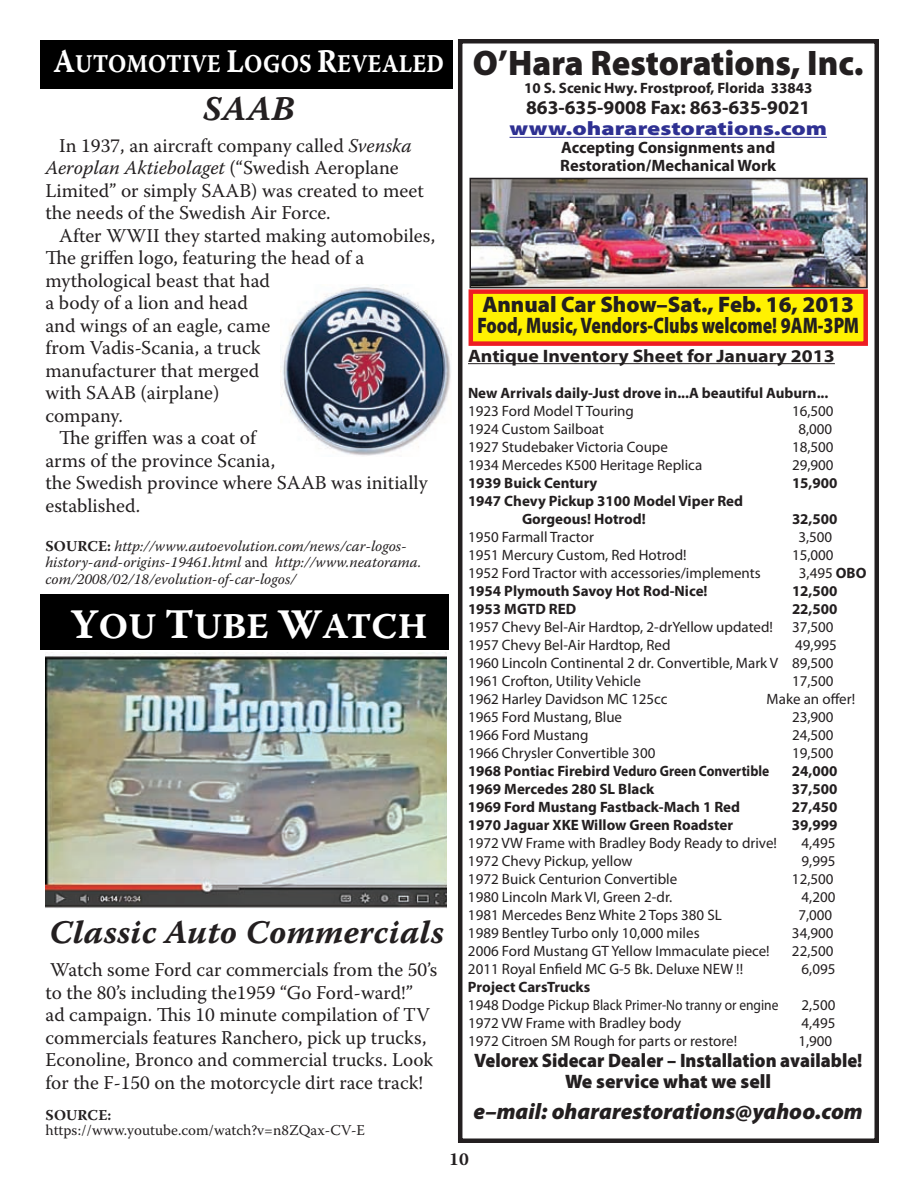
<style>
.page{position:relative;width:918px;height:1188px;background:#fff}
.page>*{position:absolute;margin:0;border:0;box-sizing:border-box;transform-origin:0 0}
.t1{font:36px "Warnock Pro Bold Capt";color:#fff}
.t2{font:900 35.7px "Myriad Pro";color:#231f20}
.t3{font:34.5px "Warnock Pro Bold It Capt";color:#231f20}
.t4{font:33px "Warnock Pro Bold It Capt";color:#231f20}
.t5{font:25.5px "Warnock Pro Bold Capt";letter-spacing:.005em;color:#fff;scale:.88 1}
.t6{font:900 22.5px/21px "Myriad Pro";color:#231f20}
.t7{font:italic 900 22.5px "Myriad Pro";color:#231f20}
.t8{font:19.5px/22.5px "Warnock Pro";color:#231f20}
.t9{font:900 19.5px/21px "Myriad Pro";color:#231f20;text-align:center;scale:.94 1}
.t10{font:700 19.5px "Myriad Pro";color:#231f20}
.t11{font:900 19.5px "Myriad Pro";color:#2e3092;scale:1.25 1}
.t12{font:700 18px "Myriad Pro";color:#231f20;scale:1.1 1}
.t13{font:700 18px "Warnock Pro";color:#231f20}
.t14{font:700 16.5px/18px "Myriad Pro";color:#231f20}
.t15{font:15px/18px "Myriad Pro";color:#231f20}
.t16{font:700 15px/18px "Myriad Pro";color:#231f20}
.t17{font:italic 15px/16.5px "Warnock Pro";color:#231f20}
.t18{font:15px "Warnock Pro";color:#231f20}
.t19{font:700 15px "Warnock Pro";letter-spacing:.01em;color:#231f20}
.s1{font-size:33px}
.s2{font-style:italic}
.s3{font-weight:700;font-style:normal}
.s4{font-style:normal}
.s5{font-size:42px}
.s6{font-weight:700}
</style>
<div class="page">
<div style="left:469px;top:289px;width:399px;height:57px;background:#fff101;border:4px solid #ee1d23"></div>
<img style="left:473px;top:181px;width:392px;height:104px">
<div style="left:470px;top:178px;width:398px;height:110px;border:2px solid #231f20"></div>
<div style="left:458px;top:39px;width:421px;height:1104px;border:4px solid #231f20"></div>
<div style="left:40px;top:40px;width:413px;height:49px;background:#000"></div>
<div style="left:40px;top:594px;width:409px;height:55px;background:#000"></div>
<hr style="left:510px;top:137px;width:317px;height:1px;background:#2e3092">
<hr style="left:468px;top:363px;width:367px;height:1px;background:#231f20">
<img style="left:46px;top:653px;width:400px;height:256px">
<img style="left:280px;top:285px;width:172px;height:171px">
<h3 class="t5" style="left:53px;top:48px;width:445px"><span class="s1">A</span>UTOMOTIVE <span class="s1">L</span>OGOS <span class="s1">R</span>EVEALED</h3>
<h3 class="t3" style="left:203px;top:88px;width:94px">SAAB</h3>
<h3 class="t8" style="left:45px;top:134px;width:380px;text-indent:14px">In 1937, an aircraft company called <span class="s2">Svenska Aeroplan Aktiebolaget</span> (“Swedish Aeroplane Limited” or simply SAAB) was created to meet the needs of the Swedish Air Force.</h3>
<h3 class="t8" style="left:59px;top:224px;width:378px">After WWII they started making automobiles,</h3>
<h3 class="t8" style="left:45px;top:246px;width:321px">The griffen logo, featuring the head of a</h3>
<h3 class="t8" style="left:45px;top:269px;width:226px">mythological beast that had</h3>
<h3 class="t8" style="left:45px;top:291px;width:204px">a body of a lion and head</h3>
<h3 class="t8" style="left:45px;top:314px;width:227px">and wings of an eagle, came</h3>
<h3 class="t8" style="left:45px;top:336px;width:217px">from Vadis-Scania, a truck</h3>
<h3 class="t8" style="left:45px;top:359px;width:215px">manufacturer that merged</h3>
<h3 class="t8" style="left:45px;top:381px;width:175px">with SAAB (airplane)</h3>
<h3 class="t8" style="left:45px;top:404px;width:79px">company.</h3>
<h3 class="t8" style="left:59px;top:426px;width:198px">The griffen was a coat of</h3>
<h3 class="t8" style="left:45px;top:449px;width:231px">arms of the province Scania,</h3>
<h3 class="t8" style="left:45px;top:471px;width:384px">the Swedish province where SAAB was initially</h3>
<h3 class="t8" style="left:45px;top:494px;width:96px">established.</h3>
<p class="t17" style="left:45px;top:537px;width:378px"><span class="s3">SOURCE:</span> http://www.autoevolution.com/news/car-logos&shy;history-and-origins-19461.html <span class="s4">and</span> http://www.neatorama. com/2008/02/18/evolution-of-car-logos/</p>
<h1 class="t1" style="left:71px;top:604px;width:358px"><span class="s5">Y</span>OU <span class="s5">T</span>UBE <span class="s5">W</span>ATCH</h1>
<h3 class="t4" style="left:49px;top:913px;width:396px">Classic Auto Commercials</h3>
<p class="t8" style="left:46px;top:958px;width:393px">Watch some Ford car commercials from the 50’s to the 80’s including the1959 “Go Ford-ward!”<br>ad campaign. This 10 minute compilation of TV commercials features Ranchero, pick up trucks, Econoline, Bronco and commercial trucks. Look for the F-150 on the motorcycle dirt race track!</p>
<p class="t19" style="left:46px;top:1106px;width:67px">SOURCE:</p>
<p class="t18" style="left:46px;top:1121px;width:321px">https://www.youtube.com/watch?v=n8ZQax-CV-E</p>
<h2 class="t2" style="left:473px;top:39px;width:392px">O’Hara Restorations, Inc.</h2>
<p class="t16" style="left:524px;top:79px;width:290px">10 S. Scenic Hwy. Frostproof, Florida 33843</p>
<h3 class="t10" style="left:526px;top:95px;width:286px">863-635-9008 Fax: 863-635-9021</h3>
<h3 class="t11" style="left:510px;top:116px;width:255px">www.ohararestorations.com</h3>
<p class="t14" style="left:560px;top:138px;width:217px">Accepting Consignments and<br>Restoration/Mechanical Work</p>
<h3 class="t6" style="left:477px;top:293px;width:383px">Annual Car Show–Sat., Feb. 16, 2013<br>Food, Music, Vendors-Clubs welcome! 9AM-3PM</h3>
<p class="t12" style="left:468px;top:344px;width:335px">Antique Inventory Sheet for January 2013</p>
<p class="t16" style="left:468px;top:383px;width:362px">New Arrivals daily-Just drove in...A beautiful Auburn...</p>
<p class="t15" style="left:468px;top:402px;width:167px">1923 Ford Model T Touring</p>
<p class="t15" style="left:792px;top:402px;width:43px">16,500</p>
<p class="t15" style="left:468px;top:420px;width:138px">1924 Custom Sailboat</p>
<p class="t15" style="left:798px;top:420px;width:35px">8,000</p>
<p class="t15" style="left:468px;top:438px;width:202px">1927 Studebaker Victoria Coupe</p>
<p class="t15" style="left:792px;top:438px;width:43px">18,500</p>
<p class="t15" style="left:468px;top:456px;width:236px">1934 Mercedes K500 Heritage Replica</p>
<p class="t15" style="left:792px;top:456px;width:43px">29,900</p>
<p class="t16" style="left:468px;top:473px;width:131px">1939 Buick Century</p>
<p class="t16" style="left:792px;top:473px;width:47px">15,900</p>
<p class="t16" style="left:522px;top:491px;width:223px;text-indent:-54px">1947 Chevy Pickup 3100 Model Viper Red<br>Gorgeous! Hotrod!</p>
<p class="t16" style="left:792px;top:509px;width:47px">32,500</p>
<p class="t15" style="left:468px;top:528px;width:127px">1950 Farmall Tractor</p>
<p class="t15" style="left:798px;top:528px;width:35px">3,500</p>
<p class="t15" style="left:468px;top:546px;width:220px">1951 Mercury Custom, Red Hotrod!</p>
<p class="t15" style="left:792px;top:546px;width:43px">15,000</p>
<p class="t15" style="left:468px;top:564px;width:294px">1952 Ford Tractor with accessories/implements</p>
<p class="t15" style="left:799px;top:564px;width:69px">3,495 <span class="s6">OBO</span></p>
<p class="t16" style="left:468px;top:581px;width:241px">1954 Plymouth Savoy Hot Rod-Nice!</p>
<p class="t16" style="left:792px;top:581px;width:47px">12,500</p>
<p class="t16" style="left:468px;top:599px;width:110px">1953 MGTD RED</p>
<p class="t16" style="left:792px;top:599px;width:47px">22,500</p>
<p class="t15" style="left:468px;top:618px;width:307px">1957 Chevy Bel-Air Hardtop, 2-drYellow updated!</p>
<p class="t15" style="left:792px;top:618px;width:43px">37,500</p>
<p class="t15" style="left:468px;top:636px;width:204px">1957 Chevy Bel-Air Hardtop, Red</p>
<p class="t15" style="left:468px;top:636px;width:370px;text-indent:327px">49,995<br>1960 Lincoln Continental 2 dr. Convertible, Mark V 89,500<br>1961 Crofton, Utility Vehicle</p>
<p class="t15" style="left:792px;top:672px;width:43px">17,500</p>
<p class="t15" style="left:468px;top:690px;width:201px">1962 Harley Davidson MC 125cc</p>
<p class="t15" style="left:767px;top:690px;width:90px">Make an offer!</p>
<p class="t15" style="left:468px;top:708px;width:156px">1965 Ford Mustang, Blue</p>
<p class="t15" style="left:792px;top:708px;width:43px">23,900</p>
<p class="t15" style="left:468px;top:726px;width:122px">1966 Ford Mustang</p>
<p class="t15" style="left:792px;top:726px;width:43px">24,500</p>
<p class="t15" style="left:468px;top:744px;width:189px">1966 Chrysler Convertible 300</p>
<p class="t15" style="left:792px;top:744px;width:43px">19,500</p>
<p class="t16" style="left:468px;top:761px;width:303px">1968 Pontiac Firebird Veduro Green Convertible</p>
<p class="t16" style="left:792px;top:761px;width:47px">24,000</p>
<p class="t16" style="left:468px;top:779px;width:188px">1969 Mercedes 280 SL Black</p>
<p class="t16" style="left:792px;top:779px;width:47px">37,500</p>
<p class="t16" style="left:468px;top:797px;width:274px">1969 Ford Mustang Fastback-Mach 1 Red</p>
<p class="t16" style="left:792px;top:797px;width:47px">27,450</p>
<p class="t16" style="left:468px;top:815px;width:267px">1970 Jaguar XKE Willow Green Roadster</p>
<p class="t16" style="left:792px;top:815px;width:47px">39,999</p>
<p class="t15" style="left:468px;top:834px;width:311px">1972 VW Frame with Bradley Body Ready to drive!</p>
<p class="t15" style="left:802px;top:834px;width:35px">4,495</p>
<p class="t15" style="left:468px;top:852px;width:166px">1972 Chevy Pickup, yellow</p>
<p class="t15" style="left:802px;top:852px;width:35px">9,995</p>
<p class="t15" style="left:468px;top:870px;width:211px">1972 Buick Centurion Convertible</p>
<p class="t15" style="left:792px;top:870px;width:43px">12,500</p>
<p class="t15" style="left:468px;top:888px;width:206px">1980 Lincoln Mark VI, Green 2-dr.</p>
<p class="t15" style="left:802px;top:888px;width:35px">4,200</p>
<p class="t15" style="left:468px;top:906px;width:256px">1981 Mercedes Benz White 2 Tops 380 SL</p>
<p class="t15" style="left:798px;top:906px;width:35px">7,000</p>
<p class="t15" style="left:468px;top:924px;width:233px">1989 Bentley Turbo only 10,000 miles</p>
<p class="t15" style="left:792px;top:924px;width:43px">34,900</p>
<p class="t15" style="left:468px;top:942px;width:303px">2006 Ford Mustang GT Yellow Immaculate piece!</p>
<p class="t15" style="left:792px;top:942px;width:43px">22,500</p>
<p class="t15" style="left:468px;top:960px;width:277px">2011 Royal Enfield MC G-5 Bk. Deluxe NEW !!</p>
<p class="t15" style="left:802px;top:960px;width:35px">6,095</p>
<p class="t16" style="left:468px;top:977px;width:124px">Project CarsTrucks</p>
<p class="t15" style="left:468px;top:996px;width:312px">1948 Dodge Pickup Black Primer-No tranny or engine</p>
<p class="t15" style="left:802px;top:996px;width:35px">2,500</p>
<p class="t15" style="left:468px;top:1014px;width:215px">1972 VW Frame with Bradley body</p>
<p class="t15" style="left:802px;top:1014px;width:35px">4,495</p>
<p class="t15" style="left:468px;top:1032px;width:271px">1972 Citroen SM Rough for parts or restore!</p>
<p class="t15" style="left:798px;top:1032px;width:35px">1,900</p>
<h3 class="t9" style="left:474px;top:1049px;width:415px">Velorex Sidecar Dealer – Installation available!<br>We service what we sell</h3>
<h3 class="t7" style="left:474px;top:1097px;width:391px">e–mail: ohararestorations@yahoo.com</h3>
<p class="t13" style="left:449px;top:1148px;width:21px">10</p>
</div>
